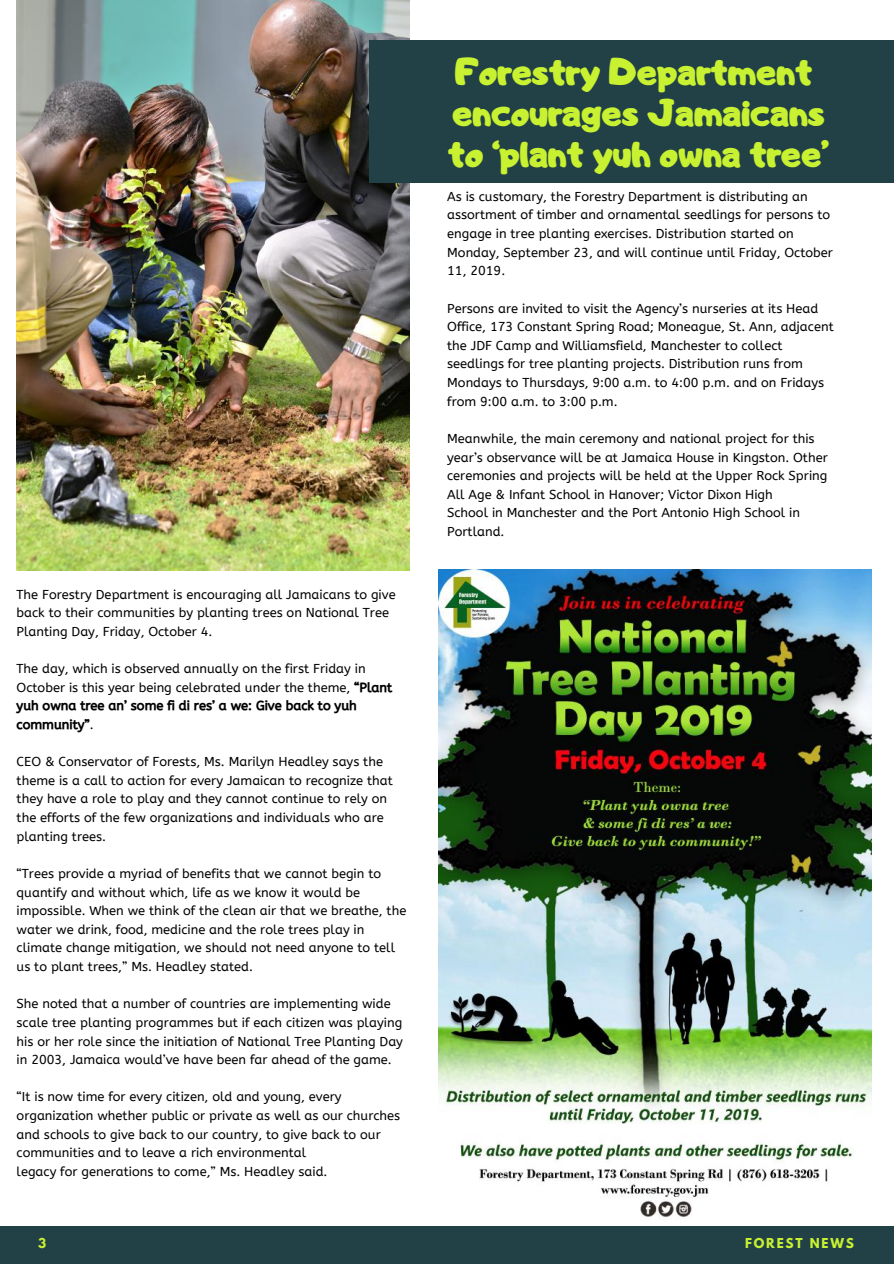
<style>
.page{position:relative;width:894px;height:1264px;background:#fff}
.page>*{position:absolute;margin:0;border:0;box-sizing:border-box;transform-origin:0 0}
.t1{font:36px/41.2px "CA Generated";color:#c8f131}
.t2{font:12.9px/18.6px "A Bee Zee";color:#000}
.t3{font:12.9px/18.6px "CA Generated";color:#000}
.t4{font:700 12.15px "League Spartan";letter-spacing:.15em;color:#c8f131}
.s1{font-family:"CA Generated"}
.s2{font-family:"A Bee Zee"}
</style>
<div class="page">
<div style="left:0;top:1226px;width:893px;height:37px;background:#224147"></div>
<img style="left:17px;top:0;width:393px;height:570px">
<div style="left:369px;top:41px;width:524px;height:142px;background:#224147"></div>
<img style="left:438px;top:570px;width:433px;height:648px">
<p class="t2" style="left:17px;top:585px;width:380px">The Forestry Department is encouraging all Jamaicans to give back to their communities by planting trees on National Tree<br>Planting Day, Friday, October 4.</p>
<p class="t2" style="left:17px;top:659px;width:377px">The day, which is observed annually on the first Friday in<br>October is this year being celebrated under the theme, <span class="s1">“Plant</span></p>
<p class="t3" style="left:17px;top:696px;width:341px">yuh owna tree an’ some fi di res’ a we: Give back to yuh community”<span class="s2">.</span></p>
<p class="t2" style="left:17px;top:752px;width:378px">CEO &amp; Conservator of Forests, Ms. Marilyn Headley says the theme is a call to action for every Jamaican to recognize that they have a role to play and they cannot continue to rely on the efforts of the few organizations and individuals who are planting trees.</p>
<p class="t2" style="left:17px;top:864px;width:391px">“Trees provide a myriad of benefits that we cannot begin to quantify and without which, life as we know it would be impossible. When we think of the clean air that we breathe, the water we drink, food, medicine and the role trees play in climate change mitigation, we should not need anyone to tell us to plant trees,” Ms. Headley stated.</p>
<p class="t2" style="left:17px;top:994px;width:388px">She noted that a number of countries are implementing wide scale tree planting programmes but if each citizen was playing his or her role since the initiation of National Tree Planting Day in 2003, Jamaica would’ve have been far ahead of the game.</p>
<p class="t2" style="left:17px;top:1087px;width:385px">“It is now time for every citizen, old and young, every organization whether public or private as well as our churches and schools to give back to our country, to give back to our communities and to leave a rich environmental<br>legacy for generations to come,” Ms. Headley said.</p>
<h1 class="t1" style="left:448px;top:50px;width:382px">Forestry Department encourages Jamaicans to ‘plant yuh owna tree’</h1>
<p class="t2" style="left:447px;top:187px;width:387px">As is customary, the Forestry Department is distributing an assortment of timber and ornamental seedlings for persons to engage in tree planting exercises. Distribution started on Monday, September 23, and will continue until Friday, October 11, 2019.</p>
<p class="t2" style="left:447px;top:299px;width:388px">Persons are invited to visit the Agency’s nurseries at its Head Office, 173 Constant Spring Road; Moneague, St. Ann, adjacent the JDF Camp and Williamsfield, Manchester to collect seedlings for tree planting projects. Distribution runs from Mondays to Thursdays, 9:00 a.m. to 4:00 p.m. and on Fridays from 9:00 a.m. to 3:00 p.m.</p>
<p class="t2" style="left:447px;top:429px;width:382px">Meanwhile, the main ceremony and national project for this year’s observance will be at Jamaica House in Kingston. Other ceremonies and projects will be held at the Upper Rock Spring All Age &amp; Infant School in Hanover; Victor Dixon High<br>School in Manchester and the Port Antonio High School in Portland.</p>
<p class="t4" style="left:38px;top:1237px;width:10px">3</p>
<p class="t4" style="left:744px;top:1237px;width:110px">FOREST NEWS</p>
</div>
